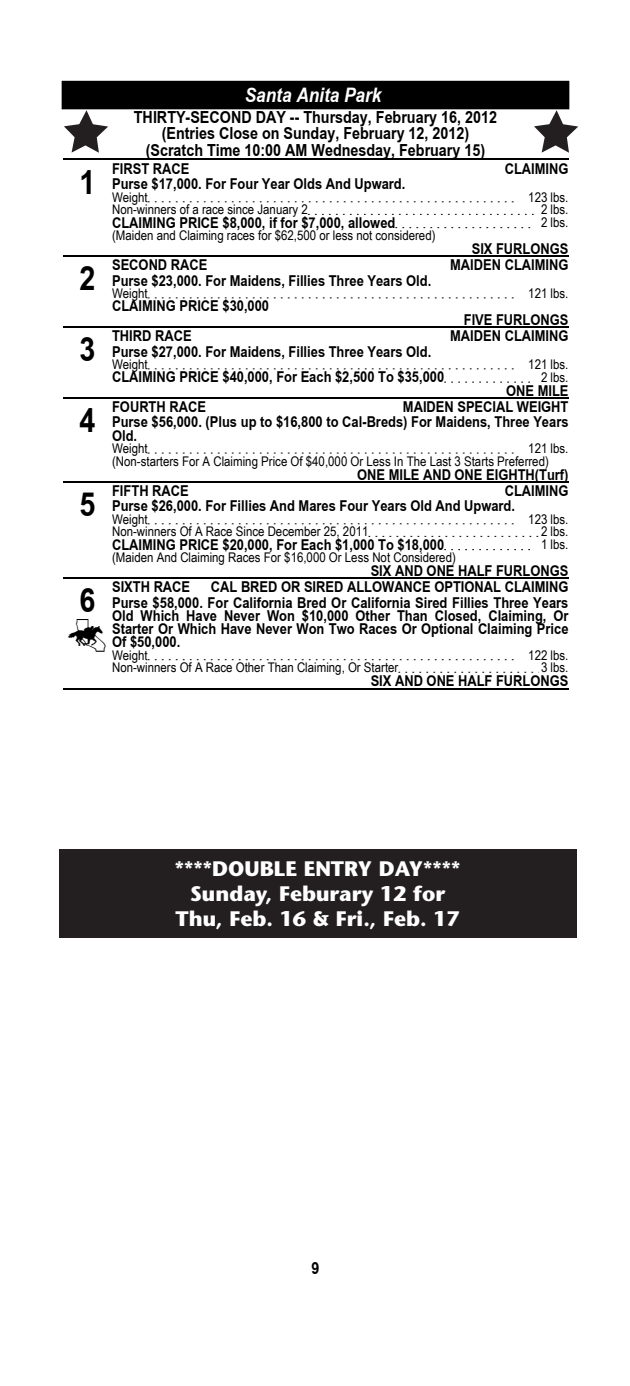
<style>
.page{position:relative;width:630px;height:1386px;background:#fff}
.page>*{position:absolute;margin:0;border:0;box-sizing:border-box;transform-origin:0 0}
.t1{font:700 33.25px "Arial Narrow";color:#000;scale:1.05 1}
.t2{font:33.25px "Northern Dancer Narrow 2";color:#000;scale:1.05 1}
.t3{font:700 21px/25.2px "Stone Sans Std";color:#fff;text-align:center}
.t4{font:italic 700 19.95px "Arial Narrow";color:#fff;scale:1.05 1}
.t5{font:700 16.62px/16.6px "Arial Narrow";color:#000;text-align:center;scale:1.05 1}
.t6{font:700 15.05px/15.4px "Arial Narrow";color:#000;text-align:right;scale:1.05 1}
.t7{font:13.3px/12.6px "Arial Narrow";color:#000;scale:1.05 1}
</style>
<div class="page">
<div style="left:63px;top:82px;width:505px;height:27px;background:#000"></div>
<div style="left:62px;top:81px;width:507px;height:28px;border:2px solid #000"></div>
<hr style="left:63px;top:158px;width:505px;height:2px;background:#000">
<hr style="left:63px;top:255px;width:505px;height:2px;background:#000">
<svg style="left:148px;top:202px;width:366px;height:1px"></svg>
<svg style="left:308px;top:214px;width:226px;height:1px"></svg>
<svg style="left:395px;top:227px;width:136px;height:1px"></svg>
<hr style="left:63px;top:326px;width:505px;height:2px;background:#000">
<svg style="left:148px;top:298px;width:366px;height:1px"></svg>
<hr style="left:63px;top:397px;width:505px;height:2px;background:#000">
<svg style="left:148px;top:369px;width:366px;height:1px"></svg>
<svg style="left:444px;top:382px;width:86px;height:1px"></svg>
<hr style="left:63px;top:481px;width:505px;height:2px;background:#000">
<svg style="left:148px;top:453px;width:366px;height:1px"></svg>
<hr style="left:63px;top:577px;width:505px;height:2px;background:#000">
<svg style="left:148px;top:524px;width:366px;height:1px"></svg>
<svg style="left:369px;top:536px;width:170px;height:1px"></svg>
<svg style="left:444px;top:549px;width:86px;height:1px"></svg>
<hr style="left:63px;top:688px;width:505px;height:1px;background:#000">
<svg style="left:148px;top:659px;width:371px;height:1px"></svg>
<svg style="left:398px;top:672px;width:141px;height:1px"></svg>
<svg style="left:64px;top:110px;width:44px;height:43px"></svg>
<svg style="left:534px;top:110px;width:44px;height:43px"></svg>
<div style="left:59px;top:849px;width:518px;height:88px;background:#231f20"></div>
<h1 class="t1" style="left:79px;top:157px;width:17px">1</h1>
<h1 class="t1" style="left:79px;top:254px;width:17px">2</h1>
<h1 class="t1" style="left:79px;top:325px;width:17px">3</h1>
<h1 class="t1" style="left:79px;top:395px;width:17px">4</h1>
<h1 class="t1" style="left:79px;top:479px;width:17px">5</h1>
<h3 class="t4" style="left:245px;top:80px;width:132px">Santa Anita Park</h3>
<p class="t5" style="left:134px;top:108px;width:347px">THIRTY-SECOND DAY -- Thursday, February 16, 2012 (Entries Close on Sunday, February 12, 2012) (Scratch Time 10:00 AM Wednesday, February 15)</p>
<p class="t6" style="left:112px;top:160px;width:75px">FIRST RACE</p>
<p class="t6" style="left:505px;top:160px;width:62px">CLAIMING</p>
<p class="t6" style="left:112px;top:176px;width:281px">Purse $17,000. For Four Year Olds And Upward.</p>
<p class="t7" style="left:112px;top:190px;width:36px">Weight</p>
<p class="t7" style="left:528px;top:190px;width:40px">123 lbs.</p>
<p class="t7" style="left:112px;top:203px;width:188px">Non-winners of a race since January 2</p>
<p class="t7" style="left:541px;top:203px;width:28px">2 lbs.</p>
<p class="t6" style="left:112px;top:214px;width:271px">CLAIMING PRICE $8,000, if for $7,000, allowed</p>
<p class="t7" style="left:541px;top:216px;width:28px">2 lbs.</p>
<p class="t7" style="left:112px;top:228px;width:310px">(Maiden and Claiming races for $62,500 or less not considered)</p>
<p class="t6" style="left:472px;top:240px;width:94px">SIX FURLONGS</p>
<p class="t6" style="left:112px;top:256px;width:92px">SECOND RACE</p>
<p class="t6" style="left:450px;top:256px;width:114px">MAIDEN CLAIMING</p>
<p class="t6" style="left:112px;top:272px;width:306px">Purse $23,000. For Maidens, Fillies Three Years Old.</p>
<p class="t7" style="left:112px;top:286px;width:36px">Weight</p>
<p class="t7" style="left:528px;top:286px;width:40px">121 lbs.</p>
<p class="t6" style="left:112px;top:297px;width:151px">CLAIMING PRICE $30,000</p>
<p class="t6" style="left:464px;top:311px;width:101px">FIVE FURLONGS</p>
<p class="t6" style="left:112px;top:327px;width:77px">THIRD RACE</p>
<p class="t6" style="left:450px;top:327px;width:114px">MAIDEN CLAIMING</p>
<p class="t6" style="left:112px;top:343px;width:306px">Purse $27,000. For Maidens, Fillies Three Years Old.</p>
<p class="t7" style="left:112px;top:357px;width:36px">Weight</p>
<p class="t7" style="left:528px;top:357px;width:40px">121 lbs.</p>
<p class="t6" style="left:112px;top:368px;width:318px">CLAIMING PRICE $40,000, For Each $2,500 To $35,000</p>
<p class="t7" style="left:541px;top:370px;width:28px">2 lbs.</p>
<p class="t6" style="left:506px;top:382px;width:61px">ONE MILE</p>
<p class="t6" style="left:112px;top:398px;width:436px">MAIDEN SPECIAL WEIGHT<br>Purse $56,000. (Plus up to $16,800 to Cal-Breds) For Maidens, Three Years</p>
<p class="t6" style="left:112px;top:427px;width:25px">Old.</p>
<p class="t7" style="left:112px;top:442px;width:36px">Weight</p>
<p class="t6" style="left:112px;top:398px;width:91px">FOURTH RACE</p>
<p class="t7" style="left:112px;top:442px;width:436px;text-indent:416px">121 lbs. (Non-starters For A Claiming Price Of $40,000 Or Less In The Last 3 Starts Preferred)</p>
<p class="t6" style="left:357px;top:466px;width:203px">ONE MILE AND ONE EIGHTH(Turf)</p>
<p class="t6" style="left:112px;top:482px;width:436px;text-align:left;text-indent:393px">CLAIMING<br>Purse $26,000. For Fillies And Mares Four Years Old And Upward.</p>
<p class="t7" style="left:112px;top:512px;width:36px">Weight</p>
<p class="t7" style="left:528px;top:512px;width:40px">123 lbs.</p>
<p class="t7" style="left:112px;top:525px;width:246px">Non-winners Of A Race Since December 25, 2011</p>
<p class="t7" style="left:541px;top:525px;width:28px">2 lbs.</p>
<p class="t6" style="left:112px;top:536px;width:318px">CLAIMING PRICE $20,000, For Each $1,000 To $18,000</p>
<p class="t7" style="left:541px;top:538px;width:28px">1 lbs.</p>
<p class="t7" style="left:112px;top:550px;width:329px">(Maiden And Claiming Races For $16,000 Or Less Not Considered)</p>
<p class="t6" style="left:371px;top:562px;width:190px">SIX AND ONE HALF FURLONGS</p>
<p class="t6" style="left:112px;top:482px;width:75px">FIFTH RACE</p>
<p class="t6" style="left:112px;top:578px;width:436px">CAL BRED OR SIRED ALLOWANCE OPTIONAL CLAIMING<br>Purse $58,000. For California Bred Or California Sired Fillies Three Years</p>
<p class="t6" style="left:112px;top:608px;width:436px;line-height:13.3px;text-align:justify">Old Which Have Never Won $10,000 Other Than Closed, Claiming, Or Starter Or Which Have Never Won Two Races Or Optional Claiming Price Of $50,000.</p>
<p class="t7" style="left:112px;top:648px;width:36px">Weight</p>
<p class="t7" style="left:528px;top:648px;width:40px">122 lbs.</p>
<p class="t7" style="left:112px;top:661px;width:274px">Non-winners Of A Race Other Than Claiming, Or Starter</p>
<p class="t7" style="left:541px;top:661px;width:28px">3 lbs.</p>
<p class="t6" style="left:371px;top:672px;width:190px">SIX AND ONE HALF FURLONGS</p>
<p class="t6" style="left:112px;top:578px;width:76px">SIXTH RACE</p>
<h1 class="t1" style="left:79px;top:576px;width:17px">6</h1>
<h1 class="t2" style="left:67px;top:616px;width:40px">À</h1>
<h2 class="t3" style="left:175px;top:856px;width:287px">****DOUBLE ENTRY DAY****<br>Sunday, Feburary 12 for<br>Thu, Feb. 16 &amp; Fri., Feb. 17</h2>
<p class="t5" style="left:312px;top:1259px;width:9px">9</p>
</div>
